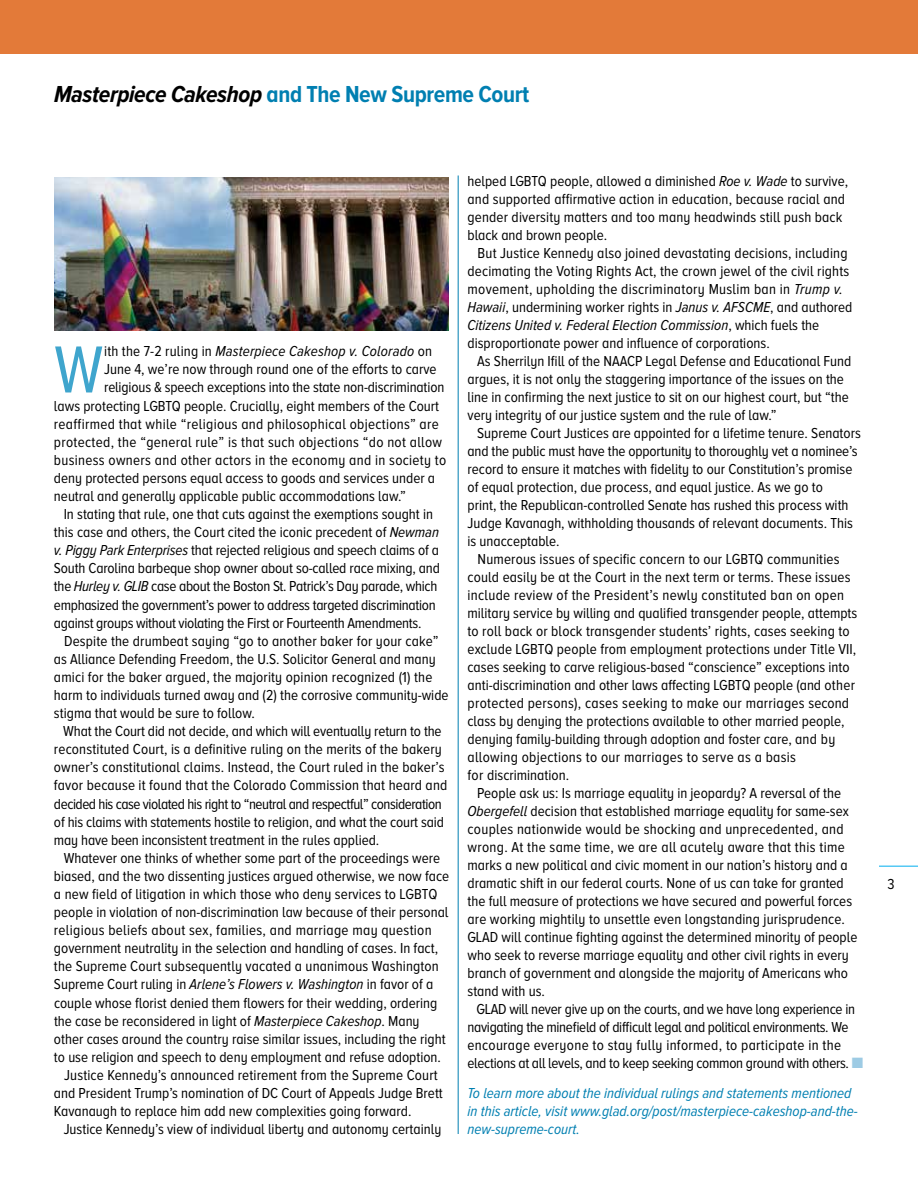
<style>
.page{position:relative;width:918px;height:1188px;background:#fff}
.page>*{position:absolute;margin:0;border:0;box-sizing:border-box;transform-origin:0 0}
.t1{font:69px "Proxima Nova A Cond";color:#3fa5cd}
.t2{font:700 24px "Proxima Nova A Cond";letter-spacing:-.015em;color:#007fb1}
.t3{font:15px/18px "Proxima Nova A Cond";color:#000}
.t4{font:15px "Proxima Nova A Cond";letter-spacing:.02em;color:#000}
.t5{font:15px "Proxima Nova A Cond";letter-spacing:-.02em;color:#000}
.t6{font:italic 15px/18px "Proxima Nova A Cond";color:#007fb1}
.t7{font:15px "Proxima Nova A Cond";letter-spacing:-.03em;color:#000}
.t8{font:italic 15px "Proxima Nova A Cond";letter-spacing:.01em;color:#000}
.s1{font-style:italic;color:#000}
.s2{font-style:normal}
.s3{font-style:italic}
.s4{color:#9dcbe4}
</style>
<div class="page">
<hr style="left:879px;top:866px;width:39px;height:1px;background:#00aeef">
<hr style="left:458px;top:175px;width:1px;height:959px;background:#007fb1">
<div style="left:0;top:0;width:918px;height:54px;background:#e37a39"></div>
<img style="left:55px;top:177px;width:394px;height:153px">
<h2 class="t2" style="left:54px;top:84px;width:477px"><span class="s1">Masterpiece Cakeshop</span> and The New Supreme Court</h2>
<h1 class="t1" style="left:54px;top:339px;width:51px">W</h1>
<p class="t8" style="left:104px;top:345px;width:329px"><span class="s2">ith the 7-2 ruling in</span> Masterpiece Cakeshop v. Colorado <span class="s2">on</span></p>
<p class="t3" style="left:104px;top:361px;width:334px">June 4, we’re now through round one of the efforts to carve</p>
<p class="t3" style="left:104px;top:379px;width:342px">religious &amp; speech exceptions into the state non-discrimination</p>
<p class="t3" style="left:54px;top:397px;width:387px">laws protecting LGBTQ people. Crucially, eight members of the Court</p>
<p class="t4" style="left:54px;top:417px;width:386px">reaffirmed that while “religious and philosophical objections” are</p>
<p class="t4" style="left:54px;top:435px;width:390px">protected, the “general rule” is that such objections “do not allow</p>
<p class="t4" style="left:54px;top:453px;width:394px">business owners and other actors in the economy and in society to</p>
<p class="t3" style="left:54px;top:470px;width:383px">deny protected persons equal access to goods and services under a</p>
<p class="t3" style="left:54px;top:488px;width:354px">neutral and generally applicable public accommodations law.”</p>
<p class="t3" style="left:64px;top:506px;width:371px">In stating that rule, one that cuts against the exemptions sought in</p>
<p class="t3" style="left:54px;top:524px;width:387px">this case and others, the Court cited the iconic precedent of <span class="s3">Newman</span></p>
<p class="t3" style="left:54px;top:542px;width:387px"><span class="s3">v. Piggy Park Enterprises</span> that rejected religious and speech claims of a</p>
<p class="t3" style="left:54px;top:560px;width:388px">South Carolina barbeque shop owner about so-called race mixing, and</p>
<p class="t5" style="left:54px;top:580px;width:385px">the <span class="s3">Hurley v. GLIB</span> case about the Boston St. Patrick’s Day parade, which</p>
<p class="t5" style="left:54px;top:598px;width:383px">emphasized the government’s power to address targeted discrimination</p>
<p class="t5" style="left:54px;top:616px;width:369px">against groups without violating the First or Fourteenth Amendments.</p>
<p class="t3" style="left:64px;top:632px;width:376px">Despite the drumbeat saying “go to another baker for your cake”</p>
<p class="t3" style="left:54px;top:651px;width:383px">as Alliance Defending Freedom, the U.S. Solicitor General and many</p>
<p class="t3" style="left:54px;top:669px;width:380px">amici for the baker argued, the majority opinion recognized (1) the</p>
<p class="t3" style="left:54px;top:687px;width:396px">harm to individuals turned away and (2) the corrosive community-wide</p>
<p class="t3" style="left:54px;top:705px;width:202px">stigma that would be sure to follow.</p>
<p class="t3" style="left:63px;top:723px;width:380px">What the Court did not decide, and which will eventually return to the</p>
<p class="t3" style="left:54px;top:741px;width:389px">reconstituted Court, is a definitive ruling on the merits of the bakery</p>
<p class="t3" style="left:54px;top:759px;width:392px">owner’s constitutional claims. Instead, the Court ruled in the baker’s</p>
<p class="t3" style="left:54px;top:777px;width:395px">favor because it found that the Colorado Commission that heard and</p>
<p class="t7" style="left:54px;top:797px;width:389px">decided his case violated his right to “neutral and respectful” consideration</p>
<p class="t3" style="left:54px;top:813px;width:391px">of his claims with statements hostile to religion, and what the court said</p>
<p class="t3" style="left:54px;top:831px;width:327px">may have been inconsistent treatment in the rules applied.</p>
<p class="t3" style="left:64px;top:850px;width:378px">Whatever one thinks of whether some part of the proceedings were</p>
<p class="t3" style="left:54px;top:868px;width:397px">biased, and the two dissenting justices argued otherwise, we now face</p>
<p class="t3" style="left:54px;top:886px;width:385px">a new field of litigation in which those who deny services to LGBTQ</p>
<p class="t3" style="left:54px;top:904px;width:396px">people in violation of non-discrimination law because of their personal</p>
<p class="t4" style="left:54px;top:924px;width:379px">religious beliefs about sex, families, and marriage may question</p>
<p class="t3" style="left:54px;top:940px;width:386px">government neutrality in the selection and handling of cases. In fact,</p>
<p class="t3" style="left:54px;top:958px;width:386px">the Supreme Court subsequently vacated a unanimous Washington</p>
<p class="t3" style="left:54px;top:976px;width:381px">Supreme Court ruling in <span class="s3">Arlene’s Flowers v. Washington</span> in favor of a</p>
<p class="t3" style="left:54px;top:994px;width:385px">couple whose florist denied them flowers for their wedding, ordering</p>
<p class="t3" style="left:54px;top:1012px;width:367px">the case be reconsidered in light of <span class="s3">Masterpiece Cakeshop</span>. Many</p>
<p class="t3" style="left:54px;top:1030px;width:393px">other cases around the country raise similar issues, including the right</p>
<p class="t3" style="left:54px;top:1049px;width:389px">to use religion and speech to deny employment and refuse adoption.</p>
<p class="t3" style="left:64px;top:1067px;width:375px">Justice Kennedy’s announced retirement from the Supreme Court</p>
<p class="t3" style="left:54px;top:1085px;width:390px">and President Trump’s nomination of DC Court of Appeals Judge Brett</p>
<p class="t3" style="left:54px;top:1103px;width:359px">Kavanaugh to replace him add new complexities going forward.</p>
<p class="t3" style="left:64px;top:1121px;width:379px">Justice Kennedy’s view of individual liberty and autonomy certainly</p>
<p class="t3" style="left:468px;top:172px;width:382px">helped LGBTQ people, allowed a diminished <span class="s3">Roe v. Wade</span> to survive, and supported affirmative action in education, because racial and gender diversity matters and too many headwinds still push back black and brown people.</p>
<p class="t3" style="left:468px;top:244px;width:386px;text-indent:10px">But Justice Kennedy also joined devastating decisions, including decimating the Voting Rights Act, the crown jewel of the civil rights movement, upholding the discriminatory Muslim ban in <span class="s3">Trump v.<br>Hawaii</span>, undermining worker rights in <span class="s3">Janus v. AFSCME</span>, and authored <span class="s3">Citizens United v. Federal Election Commission</span>, which fuels the disproportionate power and influence of corporations.</p>
<p class="t3" style="left:468px;top:353px;width:385px;text-indent:10px">As Sherrilyn Ifill of the NAACP Legal Defense and Educational Fund argues, it is not only the staggering importance of the issues on the line in confirming the next justice to sit on our highest court, but “the very integrity of our justice system and the rule of law.”</p>
<p class="t3" style="left:468px;top:425px;width:395px;text-indent:10px">Supreme Court Justices are appointed for a lifetime tenure. Senators and the public must have the opportunity to thoroughly vet a nominee’s record to ensure it matches with fidelity to our Constitution’s promise of equal protection, due process, and equal justice. As we go to<br>print, the Republican-controlled Senate has rushed this process with Judge Kavanagh, withholding thousands of relevant documents. This is unacceptable.</p>
<p class="t3" style="left:468px;top:551px;width:391px;text-indent:10px">Numerous issues of specific concern to our LGBTQ communities could easily be at the Court in the next term or terms. These issues include review of the President’s newly constituted ban on open military service by willing and qualified transgender people, attempts to roll back or block transgender students’ rights, cases seeking to exclude LGBTQ people from employment protections under Title VII, cases seeking to carve religious-based “conscience” exceptions into anti-discrimination and other laws affecting LGBTQ people (and other protected persons), cases seeking to make our marriages second class by denying the protections available to other married people, denying family-building through adoption and foster care, and by allowing objections to our marriages to serve as a basis<br>for discrimination.</p>
<p class="t3" style="left:477px;top:785px;width:366px">People ask us: Is marriage equality in jeopardy? A reversal of the</p>
<p class="t3" style="left:468px;top:803px;width:383px"><span class="s3">Obergefell</span> decision that established marriage equality for same-sex</p>
<p class="t4" style="left:468px;top:823px;width:378px">couples nationwide would be shocking and unprecedented, and</p>
<p class="t4" style="left:468px;top:841px;width:379px">wrong. At the same time, we are all acutely aware that this time</p>
<p class="t3" style="left:468px;top:857px;width:382px">marks a new political and civic moment in our nation’s history and a</p>
<p class="t3" style="left:468px;top:875px;width:378px">dramatic shift in our federal courts. None of us can take for granted</p>
<p class="t3" style="left:468px;top:893px;width:386px">the full measure of protections we have secured and powerful forces</p>
<p class="t3" style="left:468px;top:911px;width:379px">are working mightily to unsettle even longstanding jurisprudence.</p>
<p class="t3" style="left:468px;top:929px;width:391px">GLAD will continue fighting against the determined minority of people</p>
<p class="t3" style="left:468px;top:947px;width:383px">who seek to reverse marriage equality and other civil rights in every</p>
<p class="t3" style="left:468px;top:965px;width:382px">branch of government and alongside the majority of Americans who</p>
<p class="t3" style="left:468px;top:983px;width:79px">stand with us.</p>
<p class="t3" style="left:477px;top:1001px;width:380px">GLAD will never give up on the courts, and we have long experience in</p>
<p class="t5" style="left:468px;top:1021px;width:382px">navigating the minefield of difficult legal and political environments. We</p>
<p class="t4" style="left:468px;top:1039px;width:375px">encourage everyone to stay fully informed, to participate in the</p>
<p class="t5" style="left:468px;top:1057px;width:397px">elections at all levels, and to keep seeking common ground with others. <span class="s4">■</span></p>
<p class="t6" style="left:468px;top:1085px;width:392px">To learn more about the individual rulings and statements mentioned in this article, visit www.glad.org/post/masterpiece-cakeshop-and-the&shy;new-supreme-court.</p>
<p class="t3" style="left:887px;top:876px;width:9px">3</p>
</div>
